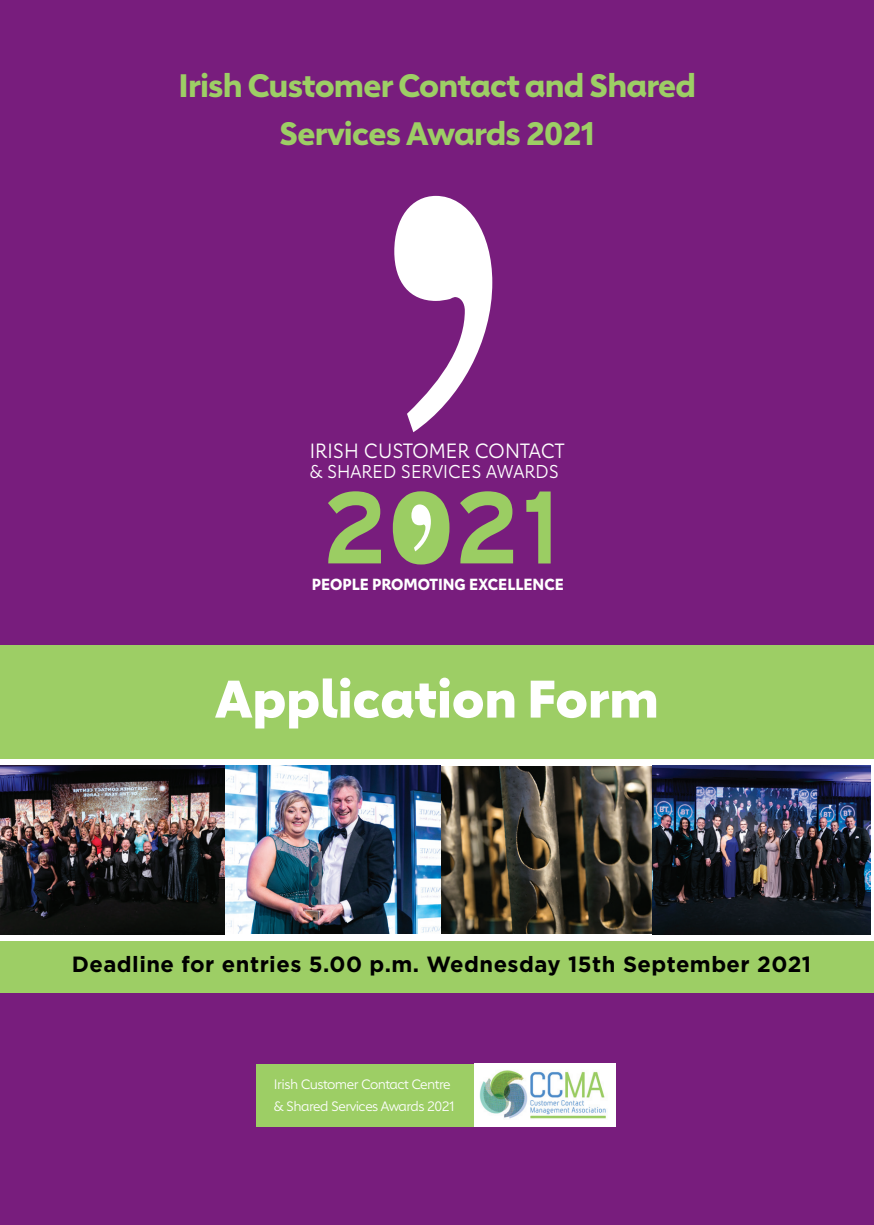
<style>
.page{position:relative;width:874px;height:1225px;background:#fff}
.page>*{position:absolute;margin:0;border:0;box-sizing:border-box;transform-origin:0 0}
.t1{font:900 52px "Carnero";color:#fff}
.t2{font:700 32px/48px "Carnero";letter-spacing:-.025em;color:#9dce65;text-align:center}
.t3{font:700 22px "Gotham";letter-spacing:.02em;color:#000}
.t4{font:20.4px "Carnero";color:#fff;scale:.95 1}
.t5{font:18.4px "Carnero";color:#fff;scale:.95 1}
.t6{font:700 15.8px "Carnero";color:#fff;scale:.95 1}
.t7{font:13.4px/21.8px "Carnero";letter-spacing:-.04em;color:#fff}
</style>
<div class="page">
<div style="left:0;top:0;width:873px;height:1225px;background:#781d7d"></div>
<div style="left:0;top:757px;width:873px;height:190px;background:#fff"></div>
<div style="left:0;top:941px;width:873px;height:51px;background:#9dce65"></div>
<div style="left:0;top:645px;width:873px;height:114px;background:#9dce65"></div>
<div style="left:256px;top:1063px;width:357px;height:63px;background:#9dce65"></div>
<img style="left:474px;top:1063px;width:141px;height:63px">
<svg style="left:394px;top:196px;width:98px;height:236px"></svg>
<svg style="left:328px;top:491px;width:53px;height:72px"></svg>
<svg style="left:460px;top:491px;width:53px;height:72px"></svg>
<svg style="left:392px;top:491px;width:57px;height:73px"></svg>
<svg style="left:526px;top:491px;width:24px;height:72px"></svg>
<img style="left:224px;top:765px;width:427px;height:168px">
<img style="left:0;top:765px;width:224px;height:169px">
<img style="left:651px;top:765px;width:219px;height:169px">
<h2 class="t2" style="left:178px;top:61px;width:518px">Irish Customer Contact and Shared<br>Services Awards 2021</h2>
<p class="t4" style="left:309px;top:439px;width:269px">IRISH CUSTOMER CONTACT</p>
<p class="t5" style="left:309px;top:460px;width:263px">&amp; SHARED SERVICES AWARDS</p>
<p class="t6" style="left:312px;top:574px;width:267px">PEOPLE PROMOTING EXCELLENCE</p>
<h1 class="t1" style="left:215px;top:666px;width:445px">Application Form</h1>
<p class="t3" style="left:72px;top:951px;width:740px">Deadline for entries 5.00 p.m. Wednesday 15th September 2021</p>
<p class="t7" style="left:274px;top:1073px;width:182px">Irish Customer Contact Centre &amp; Shared Services Awards 2021</p>
</div>
